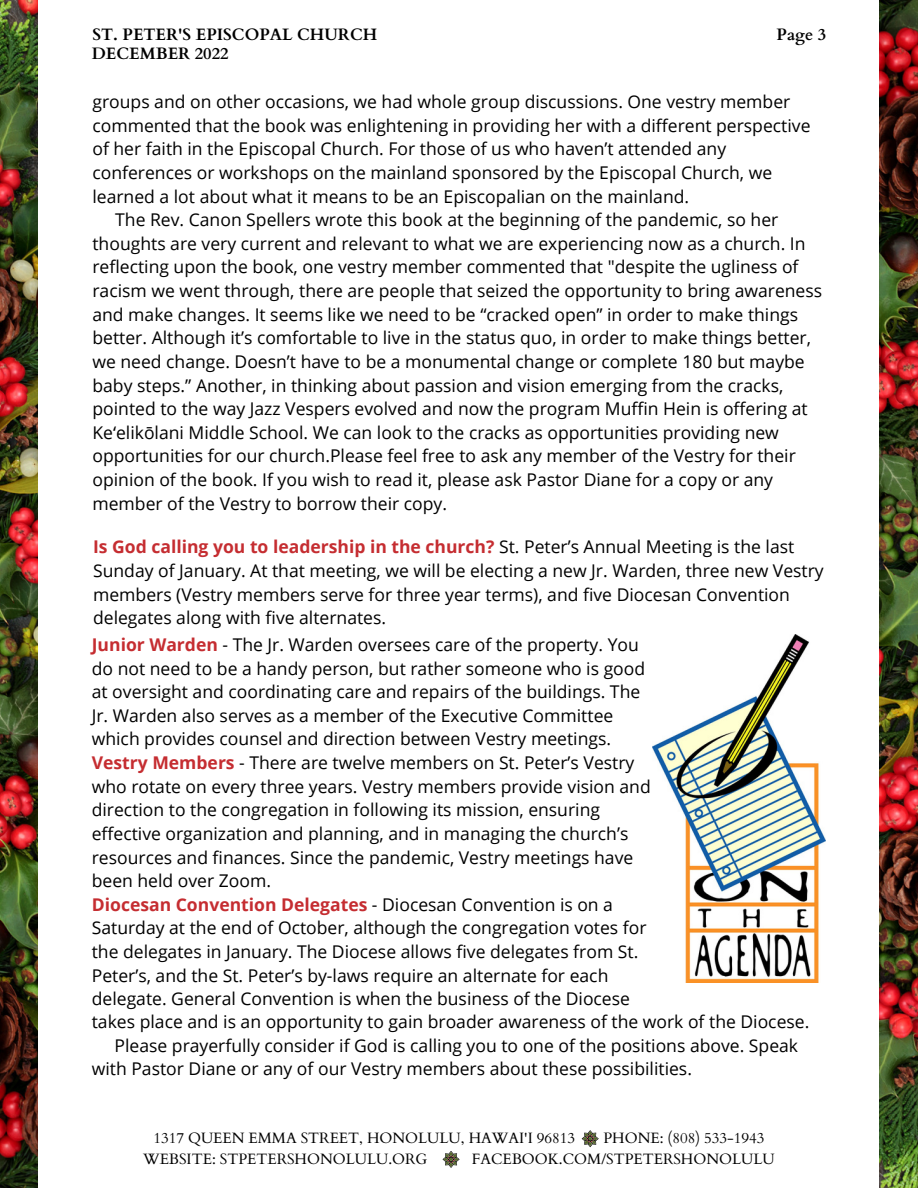
<style>
.page{position:relative;width:918px;height:1188px;background:#fff}
.page>*{position:absolute;margin:0;border:0;box-sizing:border-box;transform-origin:0 0}
.t1{font:17.55px/23.7px "Open Sans";color:#000}
.t2{font:700 17.55px "Open Sans";color:#c52d31}
.t3{font:700 16.5px "Cardo";color:#000}
.t4{font:15px "Cardo";color:#000}
.s1{font-family:"Noto Sans"}
.s2{font-weight:700;color:#c52d31}
.s3{font-weight:400;color:#000}
</style>
<div class="page">
<img style="left:0;top:0;width:918px;height:1188px">
<div style="left:39px;top:0;width:840px;height:1188px;background:#fff"></div>
<svg style="left:582px;top:1130px;width:17px;height:17px"></svg>
<svg style="left:443px;top:1151px;width:16px;height:17px"></svg>
<img style="left:652px;top:635px;width:174px;height:347px">
<p class="t3" style="left:92px;top:24px;width:286px">ST. PETER'S EPISCOPAL CHURCH</p>
<p class="t3" style="left:777px;top:24px;width:51px">Page 3</p>
<p class="t3" style="left:92px;top:43px;width:138px">DECEMBER 2022</p>
<p class="t1" style="left:92px;top:89px;width:699px">groups and on other occasions, we had whole group discussions. One vestry member</p>
<p class="t1" style="left:92px;top:113px;width:720px">commented that the book was enlightening in providing her with a different perspective</p>
<p class="t1" style="left:92px;top:137px;width:635px">of her faith in the Episcopal Church. For those of us who haven’t attended any</p>
<p class="t1" style="left:92px;top:160px;width:681px">conferences or workshops on the mainland sponsored by the Episcopal Church, we</p>
<p class="t1" style="left:92px;top:184px;width:598px">learned a lot about what it means to be an Episcopalian on the mainland.</p>
<p class="t1" style="left:115px;top:208px;width:665px">The Rev. Canon Spellers wrote this book at the beginning of the pandemic, so her</p>
<p class="t1" style="left:92px;top:231px;width:715px">thoughts are very current and relevant to what we are experiencing now as a church. In</p>
<p class="t1" style="left:92px;top:255px;width:708px">reflecting upon the book, one vestry member commented that "despite the ugliness of</p>
<p class="t1" style="left:92px;top:278px;width:731px">racism we went through, there are people that seized the opportunity to bring awareness</p>
<p class="t1" style="left:92px;top:302px;width:707px">and make changes. It seems like we need to be “cracked open” in order to make things</p>
<p class="t1" style="left:92px;top:326px;width:720px">better. Although it’s comfortable to live in the status quo, in order to make things better,</p>
<p class="t1" style="left:92px;top:349px;width:714px">we need change. Doesn’t have to be a monumental change or complete 180 but maybe</p>
<p class="t1" style="left:92px;top:373px;width:692px">baby steps.” Another, in thinking about passion and vision emerging from the cracks,</p>
<p class="t1" style="left:92px;top:397px;width:717px">pointed to the way Jazz Vespers evolved and now the program Muffin Hein is offering at</p>
<p class="t1" style="left:92px;top:420px;width:688px">Ke<span class="s1">ʻ</span>elikōlani Middle School. We can look to the cracks as opportunities providing new</p>
<p class="t1" style="left:92px;top:444px;width:705px">opportunities for our church.Please feel free to ask any member of the Vestry for their</p>
<p class="t1" style="left:92px;top:467px;width:682px">opinion of the book. If you wish to read it, please ask Pastor Diane for a copy or any</p>
<p class="t1" style="left:92px;top:491px;width:356px">member of the Vestry to borrow their copy.</p>
<p class="t1" style="left:93px;top:535px;width:732px"><span class="s2">Is God calling you to leadership in the church?</span> St. Peter’s Annual Meeting is the last Sunday of January. At that meeting, we will be electing a new Jr. Warden, three new Vestry members (Vestry members serve for three year terms), and five Diocesan Convention delegates along with five alternates.</p>
<p class="t1" style="left:92px;top:632px;width:549px"><span class="s2">Junior Warden</span> - The Jr. Warden oversees care of the property. You</p>
<p class="t1" style="left:92px;top:656px;width:555px">do not need to be a handy person, but rather someone who is good</p>
<p class="t1" style="left:92px;top:679px;width:550px">at oversight and coordinating care and repairs of the buildings. The</p>
<p class="t1" style="left:92px;top:703px;width:523px">Jr. Warden also serves as a member of the Executive Committee</p>
<p class="t1" style="left:92px;top:727px;width:521px">which provides counsel and direction between Vestry meetings.</p>
<p class="t1" style="left:92px;top:750px;width:544px"><span class="s2">Vestry Members</span> - There are twelve members on St. Peter’s Vestry</p>
<p class="t1" style="left:92px;top:774px;width:561px">who rotate on every three years. Vestry members provide vision and</p>
<p class="t1" style="left:92px;top:798px;width:510px">direction to the congregation in following its mission, ensuring</p>
<p class="t1" style="left:92px;top:821px;width:538px">effective organization and planning, and in managing the church’s</p>
<p class="t1" style="left:92px;top:845px;width:543px">resources and finances. Since the pandemic, Vestry meetings have</p>
<p class="t1" style="left:92px;top:868px;width:181px">been held over Zoom.</p>
<p class="t2" style="left:92px;top:892px;width:523px">Diocesan Convention Delegates <span class="s3">- Diocesan Convention is on a</span></p>
<p class="t1" style="left:92px;top:916px;width:556px">Saturday at the end of October, although the congregation votes for</p>
<p class="t1" style="left:92px;top:939px;width:548px">the delegates in January. The Diocese allows five delegates from St.</p>
<p class="t1" style="left:92px;top:963px;width:518px">Peter’s, and the St. Peter’s by-laws require an alternate for each</p>
<p class="t1" style="left:92px;top:987px;width:540px">delegate. General Convention is when the business of the Diocese</p>
<p class="t1" style="left:92px;top:1009px;width:719px">takes place and is an opportunity to gain broader awareness of the work of the Diocese.</p>
<p class="t1" style="left:115px;top:1033px;width:685px">Please prayerfully consider if God is calling you to one of the positions above. Speak</p>
<p class="t1" style="left:92px;top:1056px;width:602px">with Pastor Diane or any of our Vestry members about these possibilities.</p>
<p class="t4" style="left:153px;top:1129px;width:423px">1317 QUEEN EMMA STREET, HONOLULU, HAWAI'I 96813</p>
<p class="t4" style="left:603px;top:1129px;width:163px">PHONE: (808) 533-1943</p>
<p class="t4" style="left:143px;top:1149px;width:286px">WEBSITE: STPETERSHONOLULU.ORG</p>
<p class="t4" style="left:472px;top:1149px;width:305px">FACEBOOK.COM/STPETERSHONOLULU</p>
</div>
